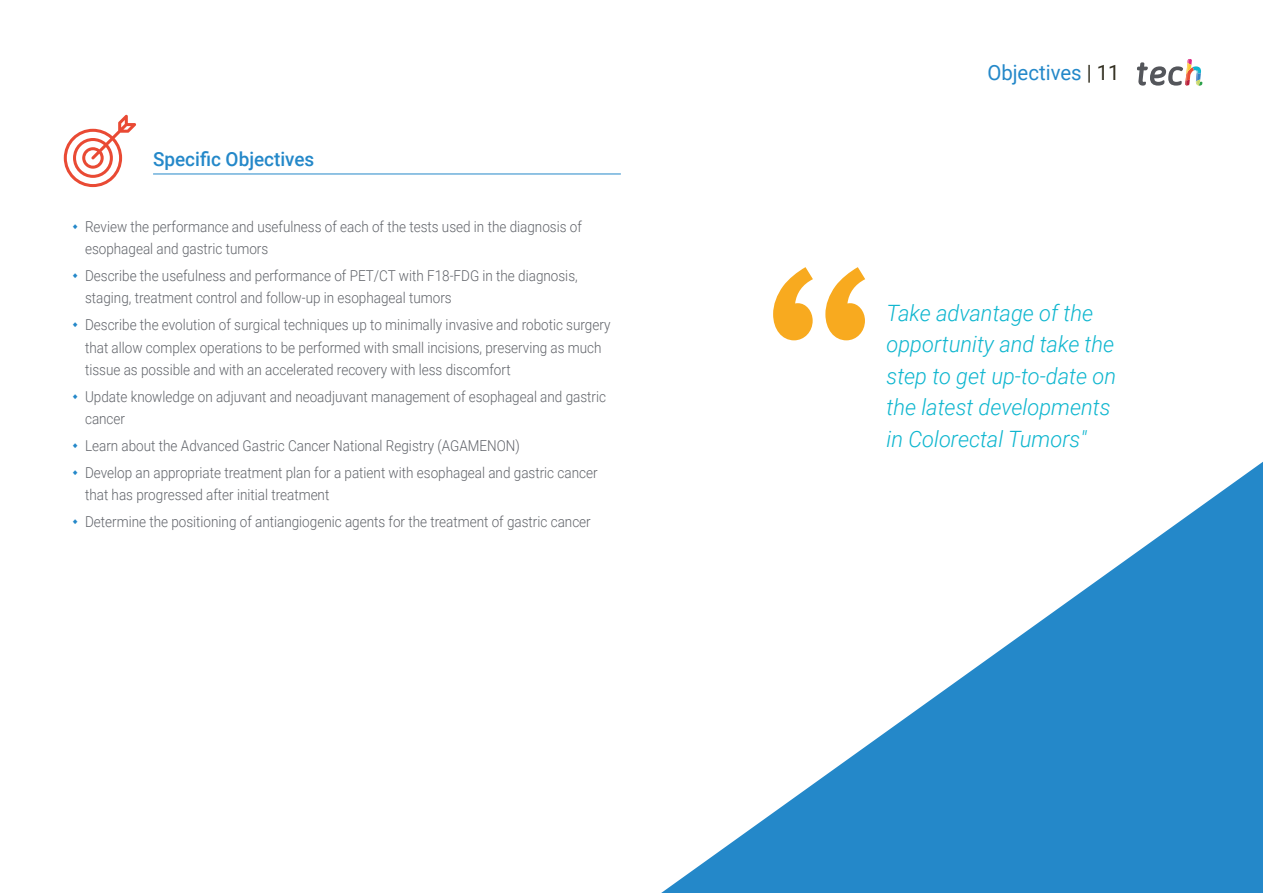
<style>
.page{position:relative;width:1263px;height:893px;background:#fff}
.page>*{position:absolute;margin:0;border:0;box-sizing:border-box;transform-origin:0 0}
.t1{font:italic 300 22.5px/31.5px "Roboto";color:#0fb6cf}
.t2{font:21px "Roboto";color:#2488c9}
.t3{font:500 19.5px "Roboto";color:#2488c9}
.t4{font:300 15px/22.5px "Roboto";color:#61646a;scale:.9 1}
.s1{color:#312e20}
</style>
<div class="page">
<hr style="left:153px;top:174px;width:468px;height:1px;background:#2488c9">
<svg style="left:64px;top:115px;width:72px;height:72px"></svg>
<svg style="left:661px;top:462px;width:602px;height:431px"></svg>
<svg style="left:773px;top:267px;width:92px;height:73px"></svg>
<svg style="left:1137px;top:59px;width:65px;height:27px"></svg>
<h3 class="t3" style="left:153px;top:145px;width:163px">Specific Objectives</h3>
<p class="t4" style="left:85px;top:214px;width:554px">Review the performance and usefulness of each of the tests used in the diagnosis of esophageal and gastric tumors</p>
<p class="t4" style="left:85px;top:264px;width:549px">Describe the usefulness and performance of PET/CT with F18-FDG in the diagnosis, staging, treatment control and follow-up in esophageal tumors</p>
<p class="t4" style="left:85px;top:313px;width:585px">Describe the evolution of surgical techniques up to minimally invasive and robotic surgery that allow complex operations to be performed with small incisions, preserving as much tissue as possible and with an accelerated recovery with less discomfort</p>
<p class="t4" style="left:85px;top:385px;width:580px">Update knowledge on adjuvant and neoadjuvant management of esophageal and gastric cancer</p>
<p class="t4" style="left:85px;top:432px;width:571px;line-height:26.7px">Learn about the Advanced Gastric Cancer National Registry (AGAMENON)<br>Develop an appropriate treatment plan for a patient with esophageal and gastric cancer</p>
<p class="t4" style="left:85px;top:481px;width:563px;line-height:26.7px">that has progressed after initial treatment<br>Determine the positioning of antiangiogenic agents for the treatment of gastric cancer</p>
<h2 class="t2" style="left:987px;top:57px;width:134px">Objectives <span class="s1">| 11</span></h2>
<h1 class="t1" style="left:886px;top:296px;width:231px">Take advantage of the opportunity and take the step to get up-to-date on the latest developments in Colorectal Tumors"</h1>
</div>
